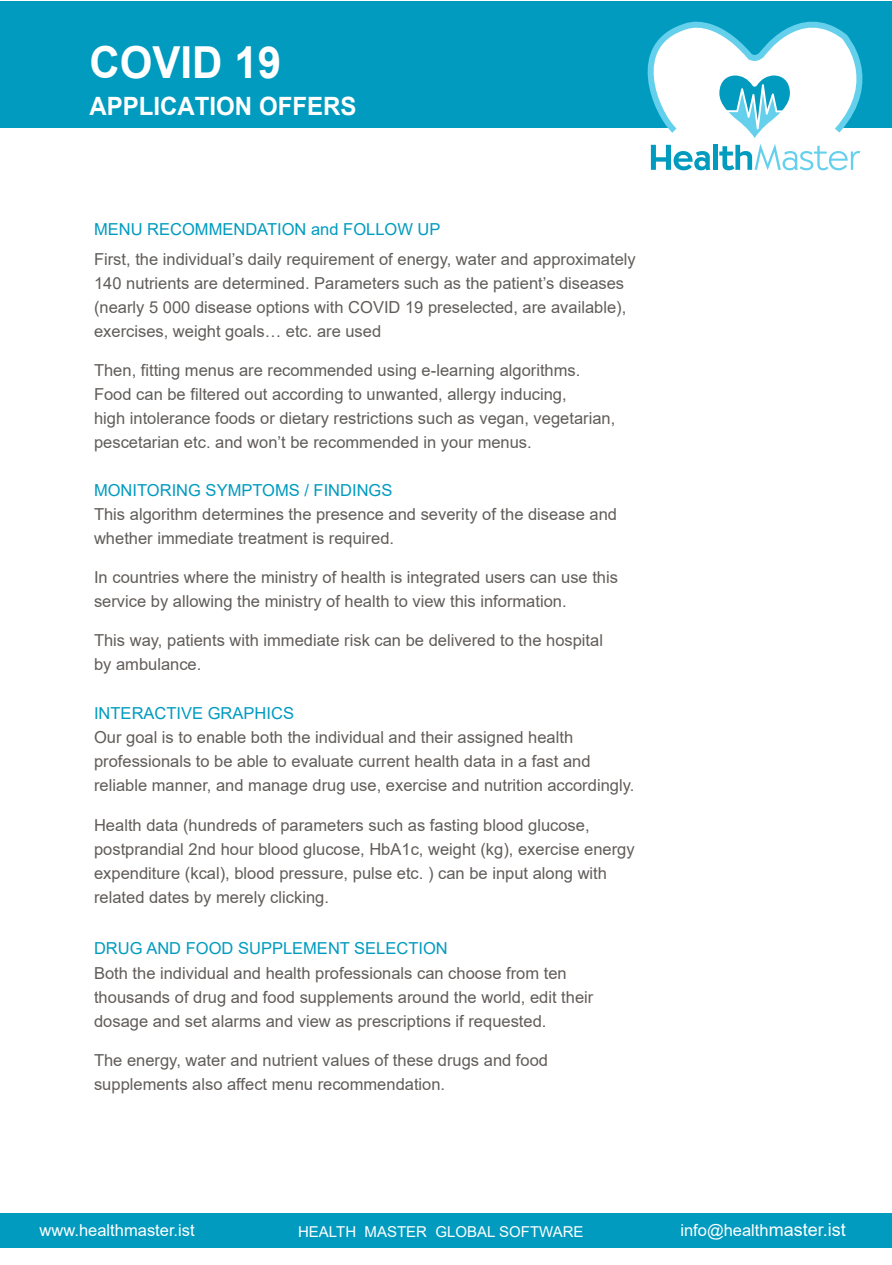
<style>
.page{position:relative;width:892px;height:1265px;background:#fff}
.page>*{position:absolute;margin:0;border:0;box-sizing:border-box;transform-origin:0 0}
.t1{font:700 44.1px "Arial";color:#fff;scale:.95 1}
.t2{font:700 25.2px "Arial";color:#fff;scale:.95 1}
.t3{font:16.5px/24px "Arial";color:#615c59}
.t4{font:16.5px "Arial";color:#009bbf}
.t5{font:16.5px "Arial";color:#fff}
.t6{font:15px "Arial";color:#fff}
.s1{font-size:18px}
</style>
<div class="page">
<div style="left:0;top:1px;width:891px;height:127px;background:#009bbf"></div>
<svg style="left:647px;top:21px;width:216px;height:149px"></svg>
<div style="left:0;top:1213px;width:891px;height:34px;background:#009bbf"></div>
<h1 class="t1" style="left:89px;top:31px;width:203px">COVID 19</h1>
<h2 class="t2" style="left:89px;top:89px;width:282px">APPLICATION OFFERS</h2>
<p class="t4" style="left:94px;top:217px;width:348px">MENU RECOMMENDATION and FOLLOW UP</p>
<p class="t3" style="left:94px;top:247px;width:543px">First, the individual’s daily requirement of energy, water and approximately 140 nutrients are determined. Parameters such as the patient’s diseases (nearly 5 000 disease options with COVID 19 preselected, are available), exercises, weight goals… etc. are used</p>
<p class="t3" style="left:94px;top:358px;width:522px">Then, fitting menus are recommended using e-learning algorithms.<br>Food can be filtered out according to unwanted, allergy inducing,<br>high intolerance foods or dietary restrictions such as vegan, vegetarian, pescetarian etc. and won’t be recommended in your menus.</p>
<p class="t4" style="left:94px;top:478px;width:300px">MONITORING SYMPTOMS / FINDINGS</p>
<p class="t3" style="left:94px;top:502px;width:524px">This algorithm determines the presence and severity of the disease and whether immediate treatment is required.</p>
<p class="t3" style="left:94px;top:565px;width:525px">In countries where the ministry of health is integrated users can use this service by allowing the ministry of health to view this information.</p>
<p class="t3" style="left:94px;top:628px;width:510px">This way, patients with immediate risk can be delivered to the hospital by ambulance.</p>
<p class="t4" style="left:94px;top:702px;width:201px">INTERACTIVE GRAPHICS</p>
<p class="t3" style="left:94px;top:725px;width:541px">Our goal is to enable both the individual and their assigned health professionals to be able to evaluate current health data in a fast and reliable manner, and manage drug use, exercise and nutrition accordingly.</p>
<p class="t3" style="left:94px;top:812px;width:542px">Health data (hundreds of parameters such as fasting blood glucose, postprandial 2nd hour blood glucose, HbA1c, weight (kg), exercise energy expenditure (kcal), blood pressure, pulse etc. ) can be input along with related dates by merely clicking.</p>
<p class="t4" style="left:94px;top:936px;width:355px">DRUG AND FOOD SUPPLEMENT SELECTION</p>
<p class="t3" style="left:94px;top:961px;width:500px">Both the individual and health professionals can choose from ten thousands of drug and food supplements around the world, edit their dosage and set alarms and view as prescriptions if requested.</p>
<p class="t3" style="left:94px;top:1048px;width:455px">The energy, water and nutrient values of these drugs and food supplements also affect menu recommendation.</p>
<p class="t5" style="left:40px;top:1218px;width:157px">www.healthmaster.ist</p>
<p class="t6" style="left:298px;top:1221px;width:287px">HEALTH MASTER GLOBAL SOFTWARE</p>
<p class="t5" style="left:680px;top:1218px;width:167px">info@health<span class="s1">master.ist</span></p>
</div>
